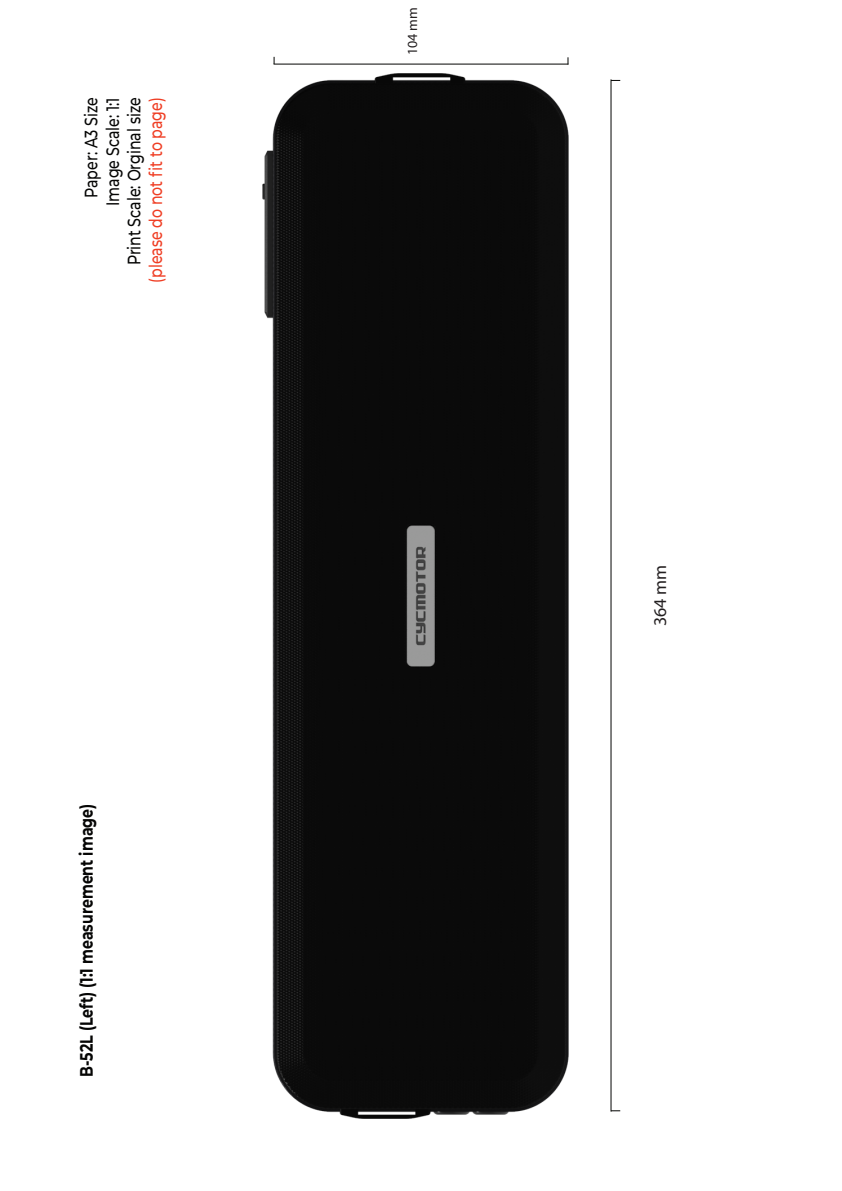
<style>
.page{position:relative;width:842px;height:1191px;background:#fff}
.page>*{position:absolute;margin:0;border:0;box-sizing:border-box;transform-origin:0 0}
.t1{font:500 18px/21.6px "Montserrat";color:#050504;text-align:right;scale:.79 1}
.t2{font:700 18px "Montserrat";color:#050504;scale:.79 1}
.t3{font:500 18px "Montserrat";color:#ef3d23;scale:.79 1}
.t4{font:18px "Myriad Pro";color:#231f20}
.t5{font:14px "Myriad Pro";color:#231f20}
</style>
<div class="page">
<hr style="left:610px;top:79px;width:1px;height:1032px;background:#040503">
<hr style="left:274px;top:64px;width:294px;height:1px;background:#040503">
<img style="left:263px;top:74px;width:305px;height:1044px">
<p class="t1" style="left:80px;top:265px;width:214px;rotate:-90deg">Paper: A3 Size<br>Image Scale: 1:1<br>Print Scale: Orginal size</p>
<p class="t3" style="left:143px;top:283px;width:236px;rotate:-90deg">(please do not fit to page)</p>
<p class="t2" style="left:73px;top:1077px;width:347px;rotate:-90deg">B-52L (Left) (1:1 measurement image)</p>
<p class="t5" style="left:404px;top:55px;width:49px;rotate:-90deg">104 mm</p>
<p class="t4" style="left:649px;top:626px;width:63px;rotate:-90deg">364 mm</p>
</div>
